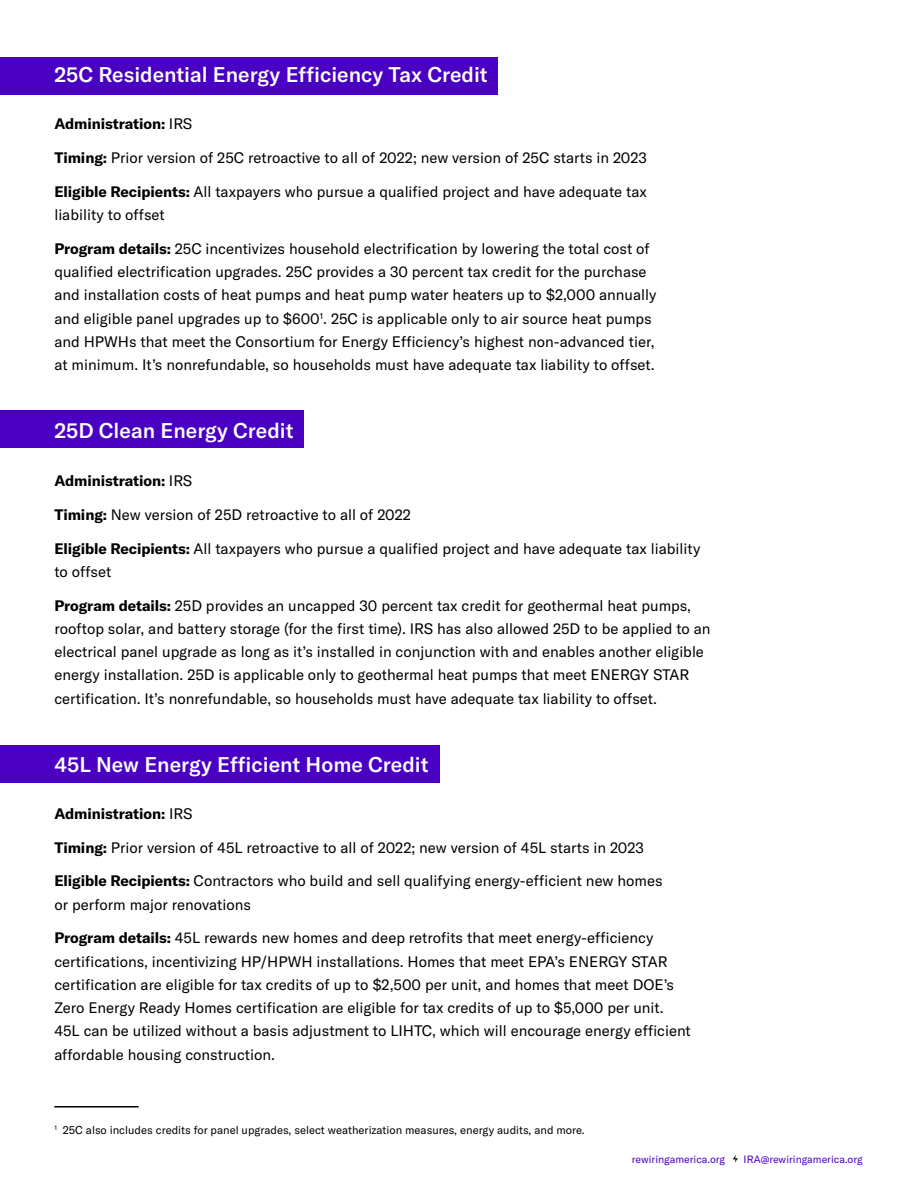
<style>
.page{position:relative;width:918px;height:1188px;background:#fff}
.page>*{position:absolute;margin:0;border:0;box-sizing:border-box;transform-origin:0 0}
.t1{font:500 21px "GT America";color:#fff}
.t2{font:15px/23.2px "GT America";color:#000}
.t3{font:700 15px "GT America";letter-spacing:-.005em;color:#000}
.t4{font:11.25px "GT America";color:#000}
.t5{font:10.5px "GT America";color:#4a00c2}
.s1{font-weight:400}
.s2{font-weight:700}
</style>
<div class="page">
<svg style="left:733px;top:1155px;width:5px;height:8px"></svg>
<div style="left:0;top:57px;width:498px;height:37px;background:#4a00c3"></div>
<div style="left:0;top:746px;width:440px;height:37px;background:#4a00c3"></div>
<div style="left:0;top:411px;width:303px;height:37px;background:#4a00c3"></div>
<hr style="left:54px;top:1106px;width:85px;height:2px;background:#000">
<h1 class="t1" style="left:54px;top:62px;width:435px">25C Residential Energy Efficiency Tax Credit</h1>
<p class="t3" style="left:54px;top:115px;width:139px">Administration: <span class="s1">IRS</span></p>
<p class="t2" style="left:54px;top:146px;width:594px"><span class="s2">Timing:</span> Prior version of 25C retroactive to all of 2022; new version of 25C starts in 2023</p>
<p class="t2" style="left:54px;top:180px;width:594px"><span class="s2">Eligible Recipients:</span> All taxpayers who pursue a qualified project and have adequate tax liability to offset</p>
<p class="t2" style="left:54px;top:237px;width:604px"><span class="s2">Program details:</span> 25C incentivizes household electrification by lowering the total cost of qualified electrification upgrades. 25C provides a 30 percent tax credit for the purchase and installation costs of heat pumps and heat pump water heaters up to $2,000 annually and eligible panel upgrades up to $600<sup>1</sup>. 25C is applicable only to air source heat pumps and HPWHs that meet the Consortium for Energy Efficiency’s highest non-advanced tier, at minimum. It’s nonrefundable, so households must have adequate tax liability to offset.</p>
<h1 class="t1" style="left:54px;top:418px;width:241px">25D Clean Energy Credit</h1>
<p class="t3" style="left:54px;top:471px;width:139px">Administration: <span class="s1">IRS</span></p>
<p class="t2" style="left:54px;top:503px;width:358px"><span class="s2">Timing:</span> New version of 25D retroactive to all of 2022</p>
<p class="t2" style="left:54px;top:537px;width:647px"><span class="s2">Eligible Recipients:</span> All taxpayers who pursue a qualified project and have adequate tax liability to offset</p>
<p class="t2" style="left:54px;top:594px;width:658px"><span class="s2">Program details:</span> 25D provides an uncapped 30 percent tax credit for geothermal heat pumps, rooftop solar, and battery storage (for the first time). IRS has also allowed 25D to be applied to an electrical panel upgrade as long as it’s installed in conjunction with and enables another eligible energy installation. 25D is applicable only to geothermal heat pumps that meet ENERGY STAR certification. It’s nonrefundable, so households must have adequate tax liability to offset.</p>
<h1 class="t1" style="left:54px;top:752px;width:376px">45L New Energy Efficient Home Credit</h1>
<p class="t3" style="left:54px;top:804px;width:140px">Administration: <span class="s1">IRS</span></p>
<p class="t2" style="left:54px;top:836px;width:591px"><span class="s2">Timing:</span> Prior version of 45L retroactive to all of 2022; new version of 45L starts in 2023</p>
<p class="t2" style="left:54px;top:869px;width:610px"><span class="s2">Eligible Recipients:</span> Contractors who build and sell qualifying energy-efficient new homes or perform major renovations</p>
<p class="t2" style="left:54px;top:926px;width:638px"><span class="s2">Program details:</span> 45L rewards new homes and deep retrofits that meet energy-efficiency certifications, incentivizing HP/HPWH installations. Homes that meet EPA’s ENERGY STAR certification are eligible for tax credits of up to $2,500 per unit, and homes that meet DOE’s Zero Energy Ready Homes certification are eligible for tax credits of up to $5,000 per unit.<br>45L can be utilized without a basis adjustment to LIHTC, which will encourage energy efficient affordable housing construction.</p>
<p class="t4" style="left:54px;top:1123px;width:532px"><sup>1</sup> 25C also includes credits for panel upgrades, select weatherization measures, energy audits, and more.</p>
<p class="t5" style="left:632px;top:1153px;width:95px">rewiringamerica.org</p>
<p class="t5" style="left:744px;top:1153px;width:121px">IRA@rewiringamerica.org</p>
</div>
